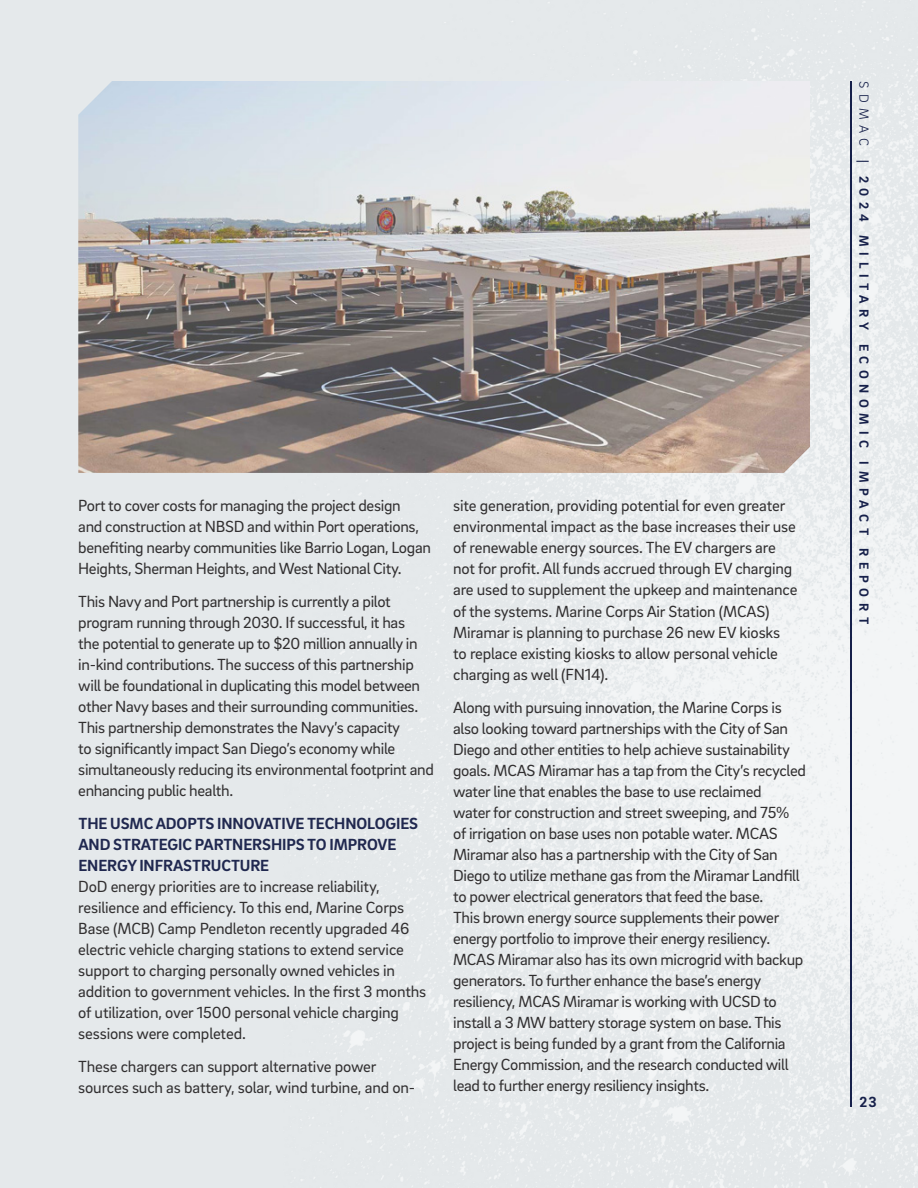
<style>
.page{position:relative;width:918px;height:1188px;background:#e5e9eb}
.page>*{position:absolute;margin:0;border:0;box-sizing:border-box;transform-origin:0 0}
.Body{font:16.5px/21px "Brix Sans";letter-spacing:-.02em;color:#312f30}
.t1{font:700 15px "Brix Sans";color:#16204a}
.t2{font:700 13.5px "Brix Sans";letter-spacing:.415em;color:#16204a}
.s1{font-weight:700;color:#20284f}
.s2{font-weight:300}
</style>
<div class="page">
<img style="left:289px;top:1px;width:629px;height:1187px">
<img style="left:78px;top:81px;width:732px;height:392px">
<hr style="left:850px;top:81px;width:2px;height:1026px;background:#16204a">
<p class="Body" style="left:78px;top:495px;width:354px">Port to cover costs for managing the project design<br>and construction at NBSD and within Port operations, benefiting nearby communities like Barrio Logan, Logan Heights, Sherman Heights, and West National City.</p>
<p class="Body" style="left:78px;top:591px;width:357px">This Navy and Port partnership is currently a pilot program running through 2030. If successful, it has<br>the potential to generate up to $20 million annually in in-kind contributions. The success of this partnership will be foundational in duplicating this model between other Navy bases and their surrounding communities.<br>This partnership demonstrates the Navy’s capacity<br>to significantly impact San Diego’s economy while simultaneously reducing its environmental footprint and enhancing public health.</p>
<p class="Body" style="left:78px;top:813px;width:349px"><span class="s1">THE USMC ADOPTS INNOVATIVE TECHNOLOGIES AND STRATEGIC PARTNERSHIPS TO IMPROVE ENERGY INFRASTRUCTURE<br></span>DoD energy priorities are to increase reliability, resilience and efficiency. To this end, Marine Corps Base (MCB) Camp Pendleton recently upgraded 46 electric vehicle charging stations to extend service support to charging personally owned vehicles in addition to government vehicles. In the first 3 months of utilization, over 1500 personal vehicle charging sessions were completed.</p>
<p class="Body" style="left:78px;top:1056px;width:338px">These chargers can support alternative power sources such as battery, solar, wind turbine, and on-</p>
<p class="Body" style="left:453px;top:495px;width:346px">site generation, providing potential for even greater environmental impact as the base increases their use of renewable energy sources. The EV chargers are not for profit. All funds accrued through EV charging are used to supplement the upkeep and maintenance of the systems. Marine Corps Air Station (MCAS)<br>Miramar is planning to purchase 26 new EV kiosks to replace existing kiosks to allow personal vehicle charging as well (FN14).</p>
<p class="Body" style="left:453px;top:696px;width:354px">Along with pursuing innovation, the Marine Corps is also looking toward partnerships with the City of San Diego and other entities to help achieve sustainability goals. MCAS Miramar has a tap from the City’s recycled water line that enables the base to use reclaimed<br>water for construction and street sweeping, and 75% of irrigation on base uses non potable water. MCAS Miramar also has a partnership with the City of San Diego to utilize methane gas from the Miramar Landfill to power electrical generators that feed the base.<br>This brown energy source supplements their power energy portfolio to improve their energy resiliency.<br>MCAS Miramar also has its own microgrid with backup generators. To further enhance the base’s energy resiliency, MCAS Miramar is working with UCSD to install a 3 MW battery storage system on base. This project is being funded by a grant from the California Energy Commission, and the research conducted will lead to further energy resiliency insights.</p>
<p class="t2" style="left:873px;top:81px;width:544px;rotate:90deg"><span class="s2">SDMAC</span> | 2024 MILITARY ECONOMIC IMPACT REPORT</p>
<p class="t1" style="left:860px;top:1092px;width:19px">23</p>
</div>
